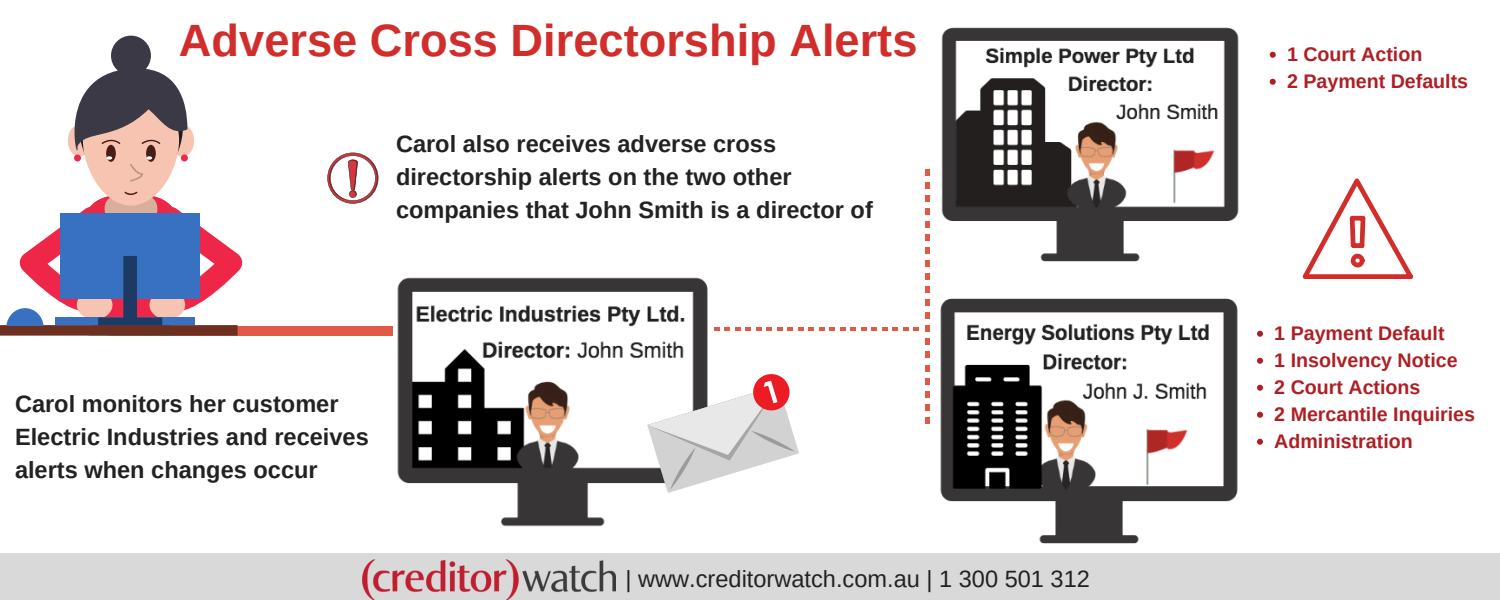
<style>
.page{position:relative;width:1500px;height:600px;background:#fff}
.page>*{position:absolute;margin:0;border:0;box-sizing:border-box;transform-origin:0 0}
.t1{font:700 45.2px "Arimo";color:#d02d2b}
.t2{font:700 23.6px/33px "Arimo";color:#222}
.t3{font:23.6px "Arimo";color:#222}
.t4{font:700 19.7px/27px "Arimo";color:#ae1f24}
</style>
<div class="page">
<svg style="left:1303px;top:178px;width:110px;height:101px"></svg>
<svg style="left:1257px;top:331px;width:6px;height:6px"></svg>
<svg style="left:1257px;top:358px;width:6px;height:6px"></svg>
<svg style="left:1257px;top:385px;width:6px;height:6px"></svg>
<svg style="left:1257px;top:412px;width:6px;height:6px"></svg>
<svg style="left:1257px;top:439px;width:6px;height:6px"></svg>
<svg style="left:1270px;top:52px;width:6px;height:6px"></svg>
<svg style="left:1270px;top:79px;width:6px;height:6px"></svg>
<svg style="left:327px;top:153px;width:51px;height:51px"></svg>
<div style="left:0;top:554px;width:1500px;height:46px;background:#d9d9d9"></div>
<img style="left:362px;top:560px;width:254px;height:39px">
<div style="left:201px;top:326px;width:213px;height:10px;background:#e05a47"></div>
<img style="left:941px;top:27px;width:298px;height:235px">
<img style="left:940px;top:298px;width:298px;height:246px">
<img style="left:394px;top:277px;width:314px;height:250px">
<svg style="left:647px;top:370px;width:152px;height:123px"></svg>
<svg style="left:914px;top:327px;width:5px;height:4px"></svg>
<svg style="left:893px;top:327px;width:15px;height:4px"></svg>
<svg style="left:872px;top:327px;width:15px;height:4px"></svg>
<svg style="left:851px;top:327px;width:15px;height:4px"></svg>
<svg style="left:746px;top:327px;width:15px;height:4px"></svg>
<svg style="left:725px;top:327px;width:15px;height:4px"></svg>
<svg style="left:714px;top:327px;width:5px;height:4px"></svg>
<svg style="left:809px;top:327px;width:15px;height:4px"></svg>
<svg style="left:830px;top:327px;width:15px;height:4px"></svg>
<svg style="left:788px;top:327px;width:15px;height:4px"></svg>
<svg style="left:767px;top:327px;width:15px;height:4px"></svg>
<svg style="left:925px;top:170px;width:5px;height:6px"></svg>
<svg style="left:925px;top:183px;width:5px;height:6px"></svg>
<svg style="left:925px;top:196px;width:5px;height:6px"></svg>
<svg style="left:925px;top:222px;width:5px;height:6px"></svg>
<svg style="left:925px;top:235px;width:5px;height:6px"></svg>
<svg style="left:925px;top:209px;width:5px;height:6px"></svg>
<svg style="left:925px;top:248px;width:5px;height:6px"></svg>
<svg style="left:925px;top:391px;width:5px;height:6px"></svg>
<svg style="left:925px;top:378px;width:5px;height:6px"></svg>
<svg style="left:925px;top:365px;width:5px;height:6px"></svg>
<svg style="left:925px;top:404px;width:5px;height:6px"></svg>
<svg style="left:925px;top:417px;width:5px;height:6px"></svg>
<svg style="left:925px;top:339px;width:5px;height:6px"></svg>
<svg style="left:925px;top:300px;width:5px;height:6px"></svg>
<svg style="left:925px;top:287px;width:5px;height:6px"></svg>
<svg style="left:925px;top:274px;width:5px;height:6px"></svg>
<svg style="left:925px;top:326px;width:5px;height:6px"></svg>
<svg style="left:925px;top:261px;width:5px;height:6px"></svg>
<svg style="left:925px;top:313px;width:5px;height:6px"></svg>
<svg style="left:925px;top:352px;width:5px;height:6px"></svg>
<div style="left:111px;top:36px;width:40px;height:40px;background:#3c3946;border-radius:50%"></div>
<div style="left:0;top:325px;width:238px;height:11px;background:#6d2f20"></div>
<svg style="left:6px;top:68px;width:236px;height:268px"></svg>
<h1 class="t1" style="left:179px;top:15px;width:740px">Adverse Cross Directorship Alerts</h1>
<p class="t2" style="left:396px;top:128px;width:478px">Carol also receives adverse cross directorship alerts on the two other companies that John Smith is a director of</p>
<p class="t2" style="left:15px;top:387px;width:355px">Carol monitors her customer<br>Electric Industries and receives alerts when changes occur</p>
<p class="t3" style="left:626px;top:565px;width:466px">| www.creditorwatch.com.au | 1 300 501 312</p>
<p class="t4" style="left:1287px;top:40px;width:183px">1 Court Action<br>2 Payment Defaults</p>
<p class="t4" style="left:1274px;top:319px;width:202px">1 Payment Default<br>1 Insolvency Notice<br>2 Court Actions<br>2 Mercantile Inquiries<br>Administration</p>
</div>
